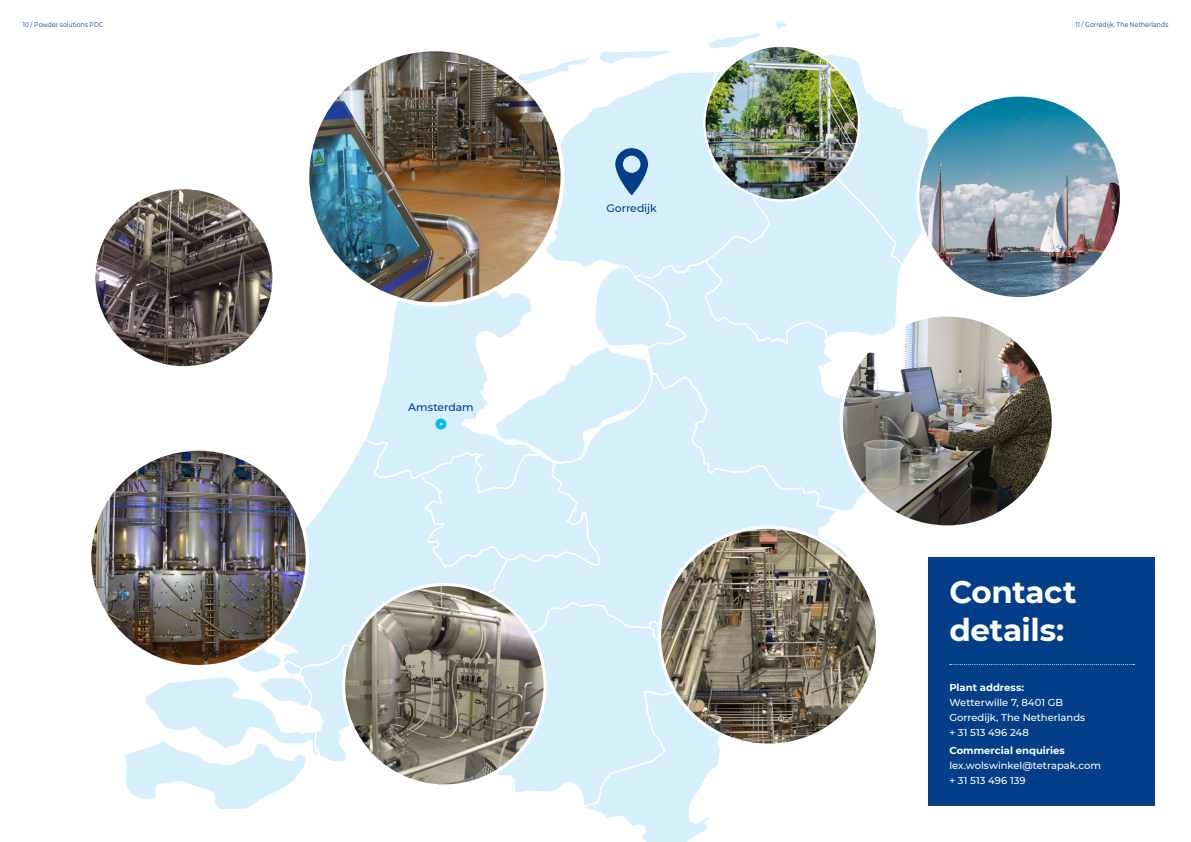
<style>
.page{position:relative;width:1191px;height:842px;background:#fff}
.page>*{position:absolute;margin:0;border:0;box-sizing:border-box;transform-origin:0 0}
.t1{font:700 31px/38px "Montserrat";letter-spacing:-.015em;color:#fff}
.Bold_Corporate_Blue{font:500 10.8px "Montserrat";letter-spacing:-.01em;color:#023f88}
.t2{font:500 10px/15px "Montserrat";color:#fff}
.t3{font:700 10px "Montserrat";color:#fff}
.t4{font:7px "Montserrat";letter-spacing:.01em;color:#023f88;scale:.87 1}
</style>
<div class="page">
<svg style="left:562px;top:42px;width:150px;height:222px"></svg>
<div style="left:510px;top:513px;width:324px;height:87px;background:#d5effd"></div>
<svg style="left:712px;top:21px;width:216px;height:248px"></svg>
<svg style="left:588px;top:745px;width:133px;height:97px"></svg>
<div style="left:629px;top:259px;width:270px;height:254px;background:#d5effd"></div>
<svg style="left:125px;top:670px;width:172px;height:139px"></svg>
<svg style="left:297px;top:600px;width:393px;height:208px"></svg>
<svg style="left:238px;top:446px;width:272px;height:224px"></svg>
<svg style="left:362px;top:302px;width:56px;height:192px"></svg>
<svg style="left:418px;top:264px;width:270px;height:307px"></svg>
<svg style="left:615px;top:148px;width:33px;height:47px;background:#6692bf"></svg>
<img style="left:90px;top:449px;width:217px;height:218px;border-radius:109px">
<img style="left:344px;top:586px;width:201px;height:199px">
<img style="left:661px;top:527px;width:214px;height:218px">
<img style="left:841px;top:316px;width:209px;height:208px">
<img style="left:94px;top:188px;width:180px;height:179px;border-radius:90px">
<img style="left:310px;top:52px;width:252px;height:250px">
<img style="left:918px;top:95px;width:203px;height:204px;border-radius:102px">
<img style="left:704px;top:47px;width:155px;height:153px">
<div style="left:928px;top:558px;width:227px;height:248px;background:#023f88"></div>
<svg style="left:950px;top:664px;width:184px;height:1px"></svg>
<p class="t4" style="left:23px;top:19px;width:94px">10 / Powder solutions PDC</p>
<p class="t4" style="left:1075px;top:19px;width:108px">11 / Gorredijk, The Netherlands</p>
<p class="Bold_Corporate_Blue" style="left:408px;top:400px;width:67px">Amsterdam</p>
<p class="Bold_Corporate_Blue" style="left:606px;top:201px;width:52px">Gorredijk</p>
<p class="t1" style="left:949px;top:571px;width:129px">Contact details:</p>
<p class="t3" style="left:949px;top:680px;width:76px">Plant address:</p>
<p class="t2" style="left:949px;top:695px;width:137px">Wetterwille 7, 8401 GB<br>Gorredijk, The Netherlands + 31 513 496 248</p>
<p class="t3" style="left:949px;top:743px;width:117px">Commercial enquiries</p>
<p class="t2" style="left:949px;top:758px;width:153px">lex.wolswinkel@tetrapak.com + 31 513 496 139</p>
</div>
